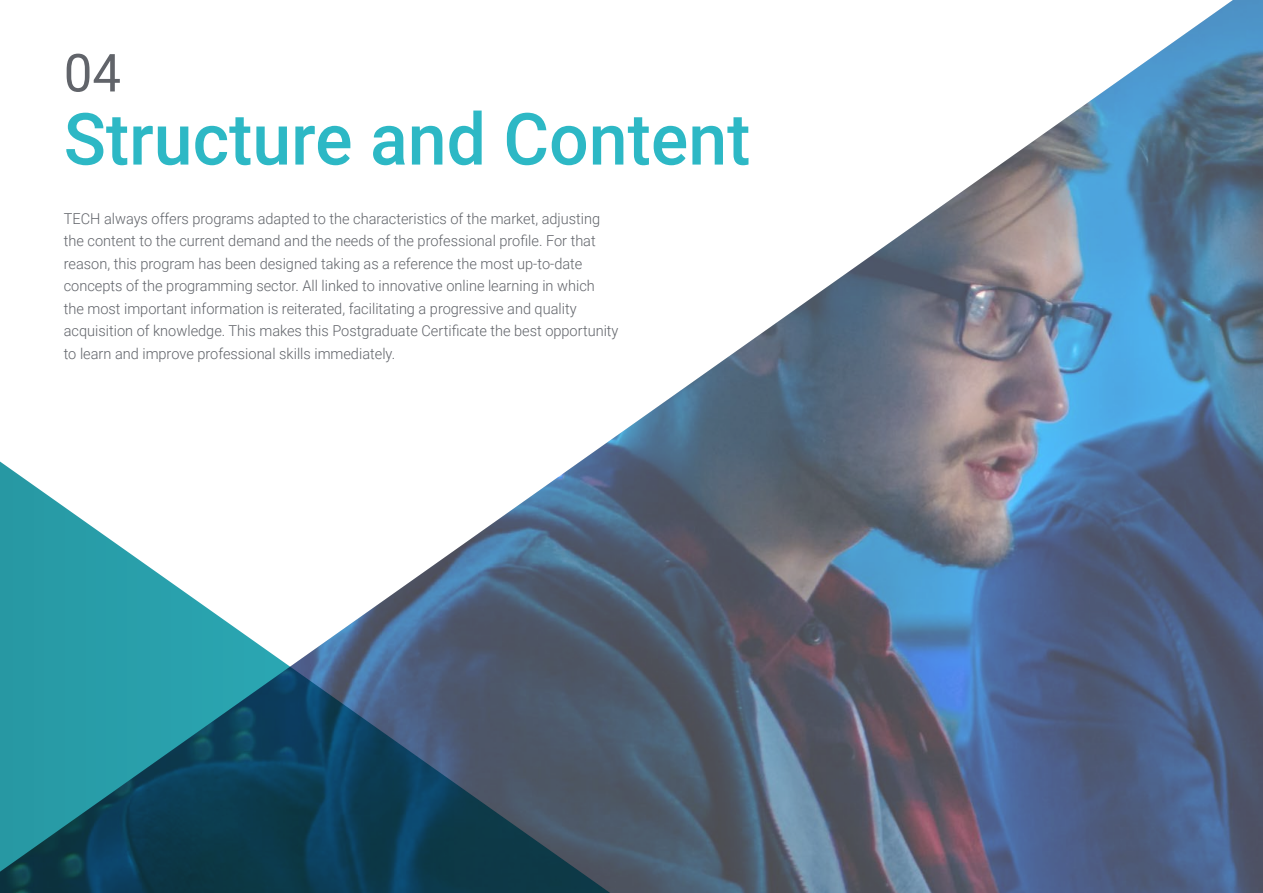
<style>
.page{position:relative;width:1263px;height:893px;background:#fff}
.page>*{position:absolute;margin:0;border:0;box-sizing:border-box;transform-origin:0 0}
.t1{font:500 72px "Roboto";color:#2db8c5}
.t2{font:52.5px "Roboto";color:#61646a}
.t3{font:300 15px/22.5px "Roboto";color:#61646a}
</style>
<div class="page">
<img style="left:602px;top:0;width:661px;height:893px">
<svg style="left:0;top:446px;width:640px;height:447px"></svg>
<h2 class="t2" style="left:64px;top:36px;width:59px">04</h2>
<h1 class="t1" style="left:64px;top:89px;width:688px">Structure and Content</h1>
<p class="t3" style="left:64px;top:207px;width:556px">TECH always offers programs adapted to the characteristics of the market, adjusting the content to the current demand and the needs of the professional profile. For that reason, this program has been designed taking as a reference the most up-to-date concepts of the programming sector. All linked to innovative online learning in which the most important information is reiterated, facilitating a progressive and quality acquisition of knowledge. This makes this Postgraduate Certificate the best opportunity to learn and improve professional skills immediately.</p>
</div>
